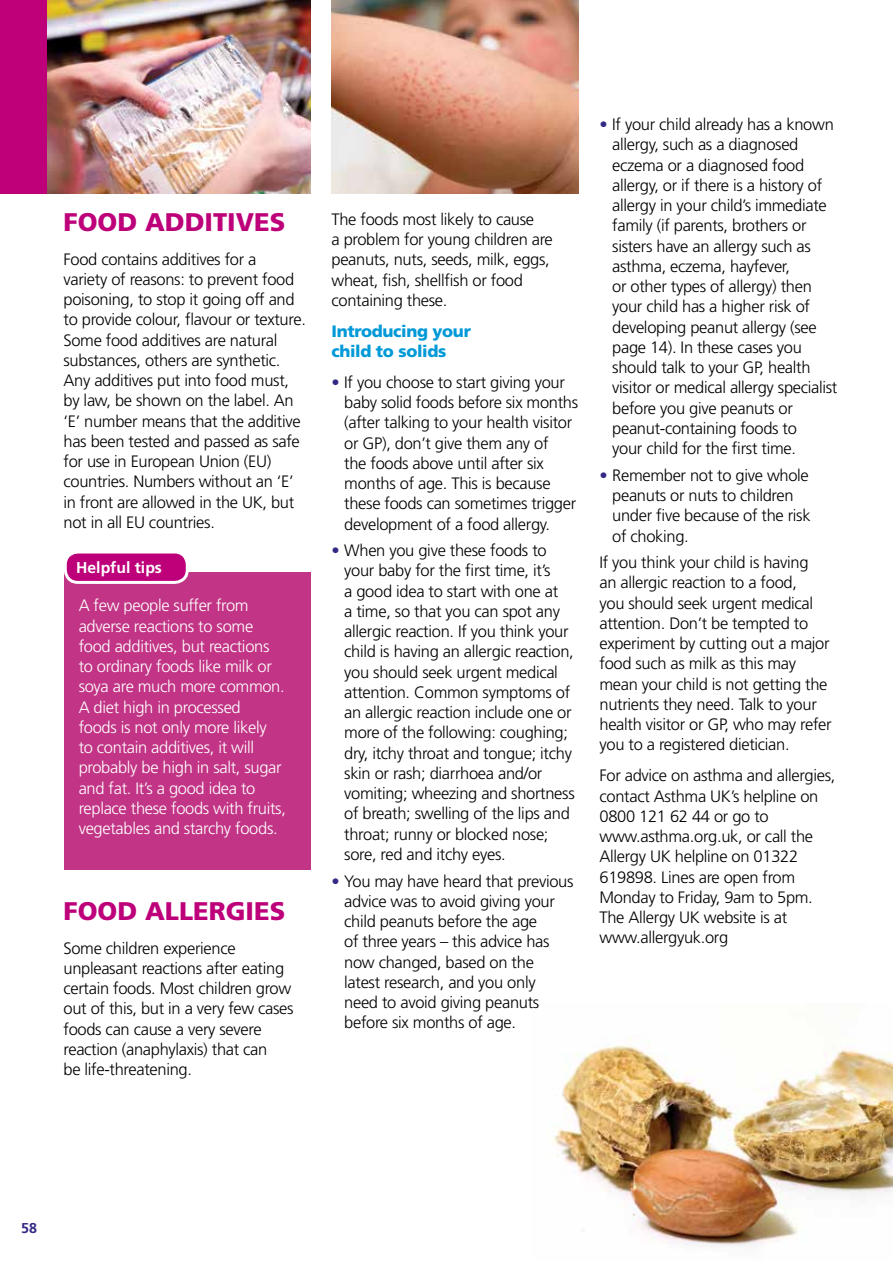
<style>
.page{position:relative;width:893px;height:1263px;background:#fff}
.page>*{position:absolute;margin:0;border:0;box-sizing:border-box;transform-origin:0 0}
.t1{font:900 25.5px "Frutiger";color:#bd007a}
.t2{font:300 16.5px/20.2px "Frutiger";letter-spacing:-.02em;color:#000}
.t3{font:300 16.5px/20.2px "Frutiger";letter-spacing:-.02em;color:#fff}
.t4{font:900 16.5px/20.2px "Frutiger";letter-spacing:-.02em;color:#0099d8}
.t5{font:700 15.75px "Frutiger";color:#fff}
.t6{font:700 14.25px "Frutiger";color:#332a86}
.s1{color:#332a86}
</style>
<div class="page">
<img style="left:552px;top:1037px;width:341px;height:209px">
<img style="left:47px;top:0;width:263px;height:193px">
<img style="left:332px;top:0;width:246px;height:193px">
<div style="left:64px;top:572px;width:246px;height:298px;background:#c23485"></div>
<div style="left:65px;top:552px;width:122px;height:30px;background:#bd007a;border-radius:13px"></div>
<div style="left:64px;top:550px;width:125px;height:34px;border:3px solid #fff;border-radius:13px"></div>
<div style="left:0;top:0;width:47px;height:193px;background:#bd007a"></div>
<h1 class="t1" style="left:64px;top:206px;width:223px">FOOD ADDITIVES</h1>
<p class="t2" style="left:64px;top:249px;width:244px">Food contains additives for a<br>variety of reasons: to prevent food poisoning, to stop it going off and to provide colour, flavour or texture.<br>Some food additives are natural substances, others are synthetic.<br>Any additives put into food must, by law, be shown on the label. An ‘E’ number means that the additive has been tested and passed as safe for use in European Union (EU) countries. Numbers without an ‘E’ in front are allowed in the UK, but not in all EU countries.</p>
<p class="t5" style="left:76px;top:558px;width:87px">Helpful tips</p>
<p class="t3" style="left:79px;top:595px;width:209px">A few people suffer from adverse reactions to some food additives, but reactions to ordinary foods like milk or soya are much more common.<br>A diet high in processed<br>foods is not only more likely<br>to contain additives, it will probably be high in salt, sugar and fat. It’s a good idea to replace these foods with fruits, vegetables and starchy foods.</p>
<h1 class="t1" style="left:64px;top:895px;width:223px">FOOD ALLERGIES</h1>
<p class="t2" style="left:64px;top:938px;width:232px">Some children experience unpleasant reactions after eating certain foods. Most children grow out of this, but in a very few cases foods can cause a very severe reaction (anaphylaxis) that can<br>be life-threatening.</p>
<p class="t2" style="left:331px;top:209px;width:223px">The foods most likely to cause<br>a problem for young children are peanuts, nuts, seeds, milk, eggs, wheat, fish, shellfish or food containing these.</p>
<p class="t4" style="left:331px;top:320px;width:141px">Introducing your child to solids</p>
<p class="t2" style="left:344px;top:372px;width:235px;text-indent:-13px"><span class="s1">•</span> If you choose to start giving your baby solid foods before six months (after talking to your health visitor or GP), don’t give them any of<br>the foods above until after six months of age. This is because these foods can sometimes trigger development of a food allergy.</p>
<p class="t2" style="left:344px;top:540px;width:232px;text-indent:-13px"><span class="s1">•</span> When you give these foods to your baby for the first time, it’s<br>a good idea to start with one at<br>a time, so that you can spot any allergic reaction. If you think your child is having an allergic reaction, you should seek urgent medical attention. Common symptoms of an allergic reaction include one or more of the following: coughing; dry, itchy throat and tongue; itchy skin or rash; diarrhoea and/or vomiting; wheezing and shortness of breath; swelling of the lips and throat; runny or blocked nose; sore, red and itchy eyes.</p>
<p class="t2" style="left:344px;top:871px;width:231px;text-indent:-13px"><span class="s1">•</span> You may have heard that previous advice was to avoid giving your child peanuts before the age<br>of three years – this advice has now changed, based on the latest research, and you only need to avoid giving peanuts before six months of age.</p>
<p class="t2" style="left:612px;top:114px;width:227px;text-indent:-13px"><span class="s1">•</span> If your child already has a known allergy, such as a diagnosed eczema or a diagnosed food allergy, or if there is a history of allergy in your child’s immediate family (if parents, brothers or sisters have an allergy such as asthma, eczema, hayfever,<br>or other types of allergy) then your child has a higher risk of developing peanut allergy (see page 14). In these cases you should talk to your GP, health visitor or medical allergy specialist before you give peanuts or peanut-containing foods to<br>your child for the first time.</p>
<p class="t2" style="left:612px;top:465px;width:200px;text-indent:-13px"><span class="s1">•</span> Remember not to give whole peanuts or nuts to children under five because of the risk of choking.</p>
<p class="t2" style="left:599px;top:552px;width:234px">If you think your child is having<br>an allergic reaction to a food,<br>you should seek urgent medical attention. Don’t be tempted to experiment by cutting out a major food such as milk as this may mean your child is not getting the nutrients they need. Talk to your health visitor or GP, who may refer you to a registered dietician.</p>
<p class="t2" style="left:599px;top:765px;width:237px">For advice on asthma and allergies, contact Asthma UK’s helpline on<br>0800 121 62 44 or go to www.asthma.org.uk, or call the<br>Allergy UK helpline on 01322<br>619898. Lines are open from<br>Monday to Friday, 9am to 5pm.<br>The Allergy UK website is at www.allergyuk.org</p>
<p class="t6" style="left:21px;top:1220px;width:17px">58</p>
</div>
